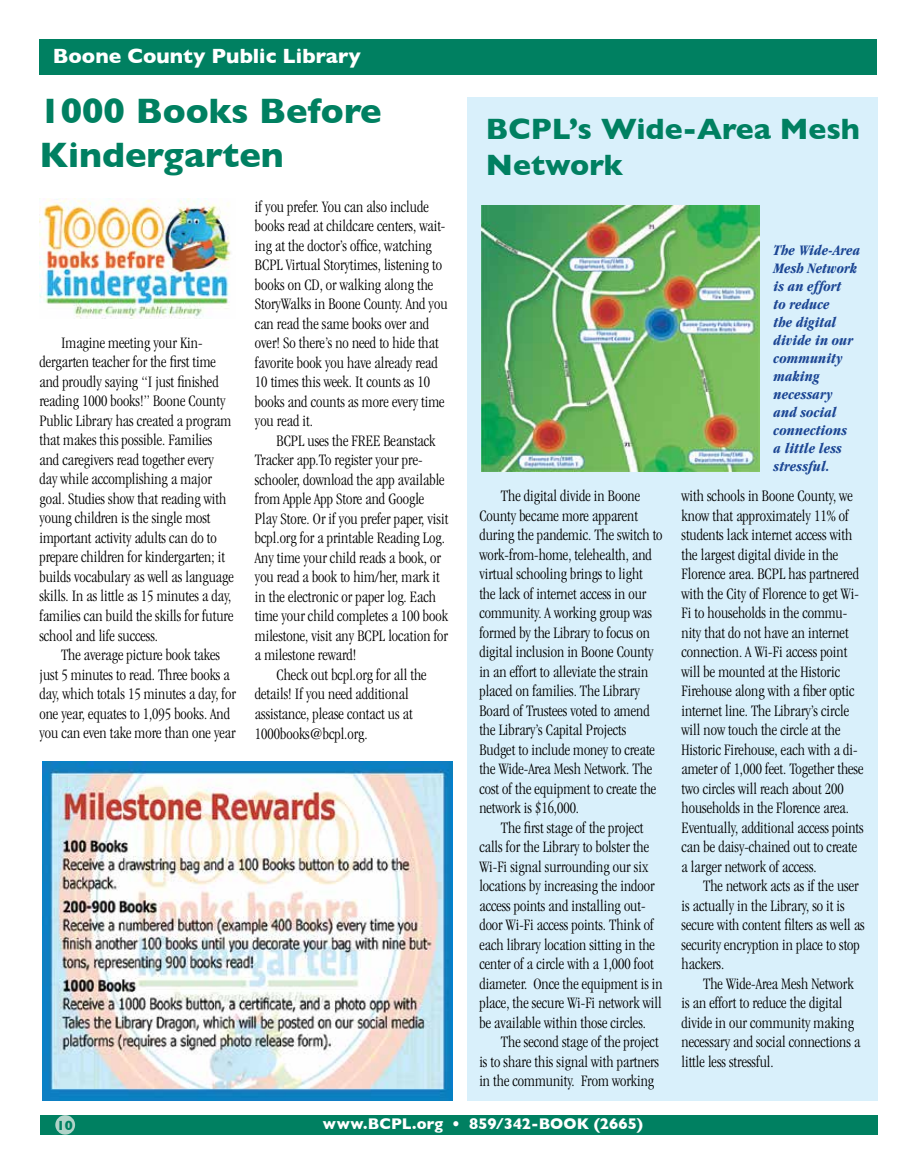
<style>
.page{position:relative;width:905px;height:1175px;background:#fff}
.page>*{position:absolute;margin:0;border:0;box-sizing:border-box;transform-origin:0 0}
.t1{font:700 36px/43.2px "Gill Sans";color:#008061}
.t2{font:700 30px/36px "Gill Sans";color:#008061}
.t3{font:700 21px "Gill Sans";color:#fff}
.t4{font:300 condensed 16.5px/19.5px "Garamond";color:#000}
.t5{font:700 15.75px "Gill Sans";letter-spacing:.005em;color:#fff}
.t6{font:italic 700 condensed 15px/18px "Garamond";letter-spacing:.005em;color:#1c4694}
.t7{font:700 13.5px "Gill Sans";color:#008061}
</style>
<div class="page">
<div style="left:467px;top:97px;width:410px;height:1003px;background:#d9f0fb"></div>
<div style="left:40px;top:1115px;width:837px;height:19px;background:#008061"></div>
<div style="left:40px;top:40px;width:836px;height:35px;background:#008061"></div>
<div style="left:55px;top:1115px;width:20px;height:19px;background:#b1d3c9;border-radius:50%"></div>
<img style="left:39px;top:199px;width:192px;height:119px">
<img style="left:481px;top:205px;width:278px;height:267px">
<img style="left:43px;top:761px;width:409px;height:339px">
<p class="t3" style="left:53px;top:39px;width:309px">Boone County Public Library</p>
<h1 class="t1" style="left:39px;top:89px;width:344px">1000 Books Before<br>Kindergarten</h1>
<p class="t4" style="left:39px;top:333px;width:196px;text-indent:22px">Imagine meeting your Kin&shy;dergarten teacher for the first time and proudly saying “I just finished reading 1000 books!” Boone County Public Library has created a program that makes this possible. Families and caregivers read together every day while accomplishing a major goal. Studies show that reading with young children is the single most important activity adults can do to prepare children for kindergarten; it builds vocabulary as well as language skills. In as little as 15 minutes a day, families can build the skills for future school and life success.</p>
<p class="t4" style="left:39px;top:645px;width:198px;text-align:center">The average picture book takes<br>just 5 minutes to read. Three books a day, which totals 15 minutes a day, for one year, equates to 1,095 books. And you can even take more than one year</p>
<p class="t4" style="left:255px;top:197px;width:194px">if you prefer. You can also include books read at childcare centers, wait&shy;ing at the doctor’s office, watching BCPL Virtual Storytimes, listening to books on CD, or walking along the StoryWalks in Boone County. And you can read the same books over and over! So there’s no need to hide that favorite book you have already read 10 times this week. It counts as 10 books and counts as more every time you read it.</p>
<p class="t4" style="left:255px;top:431px;width:195px;text-indent:22px">BCPL uses the FREE Beanstack Tracker app.To register your pre&shy;schooler, download the app available from Apple App Store and Google Play Store. Or if you prefer paper, visit bcpl.org for a printable Reading Log.<br>Any time your child reads a book, or you read a book to him/her, mark it in the electronic or paper log. Each time your child completes a 100 book milestone, visit any BCPL location for a milestone reward!</p>
<p class="t4" style="left:255px;top:665px;width:173px;text-indent:22px">Check out bcpl.org for all the details! If you need additional assistance, please contact us at<br>1000books@bcpl.org.</p>
<h2 class="t2" style="left:486px;top:110px;width:375px">BCPL’s Wide-Area Mesh<br>Network</h2>
<p class="t4" style="left:479px;top:486px;width:185px;text-indent:22px">The digital divide in Boone<br>County became more apparent during the pandemic. The switch to work-from-home, telehealth, and virtual schooling brings to light the lack of internet access in our community. A working group was formed by the Library to focus on digital inclusion in Boone County in an effort to alleviate the strain placed on families. The Library<br>Board of Trustees voted to amend the Library’s Capital Projects<br>Budget to include money to create the Wide-Area Mesh Network. The cost of the equipment to create the network is $16,000.</p>
<p class="t4" style="left:479px;top:817px;width:185px;text-indent:22px">The first stage of the project calls for the Library to bolster the Wi-Fi signal surrounding our six locations by increasing the indoor access points and installing out&shy;door Wi-Fi access points. Think of each library location sitting in the center of a circle with a 1,000 foot diameter. Once the equipment is in place, the secure Wi-Fi network will be available within those circles.</p>
<p class="t4" style="left:479px;top:1032px;width:181px;text-align:justify;text-indent:22px">The second stage of the project is to share this signal with partners in the community. From working</p>
<p class="t6" style="left:773px;top:241px;width:88px">The Wide-Area<br>Mesh Network is an effort<br>to reduce<br>the digital divide in our community making necessary<br>and social connections<br>a little less stressful.</p>
<p class="t4" style="left:681px;top:486px;width:183px">with schools in Boone County, we know that approximately 11% of students lack internet access with the largest digital divide in the Florence area. BCPL has partnered with the City of Florence to get Wi-Fi to households in the commu&shy;nity that do not have an internet connection. A Wi-Fi access point will be mounted at the Historic Firehouse along with a fiber optic internet line. The Library’s circle will now touch the circle at the Historic Firehouse, each with a di&shy;ameter of 1,000 feet. Together these two circles will reach about 200 households in the Florence area.<br>Eventually, additional access points can be daisy-chained out to create a larger network of access.</p>
<p class="t4" style="left:681px;top:876px;width:185px;text-indent:22px">The network acts as if the user is actually in the Library, so it is secure with content filters as well as security encryption in place to stop hackers.</p>
<p class="t4" style="left:681px;top:973px;width:180px;text-indent:22px">The Wide-Area Mesh Network is an effort to reduce the digital divide in our community making necessary and social connections a little less stressful.</p>
<p class="t7" style="left:57px;top:1114px;width:18px">10</p>
<p class="t5" style="left:323px;top:1111px;width:321px">www.BCPL.org • 859/342-BOOK (2665)</p>
</div>
